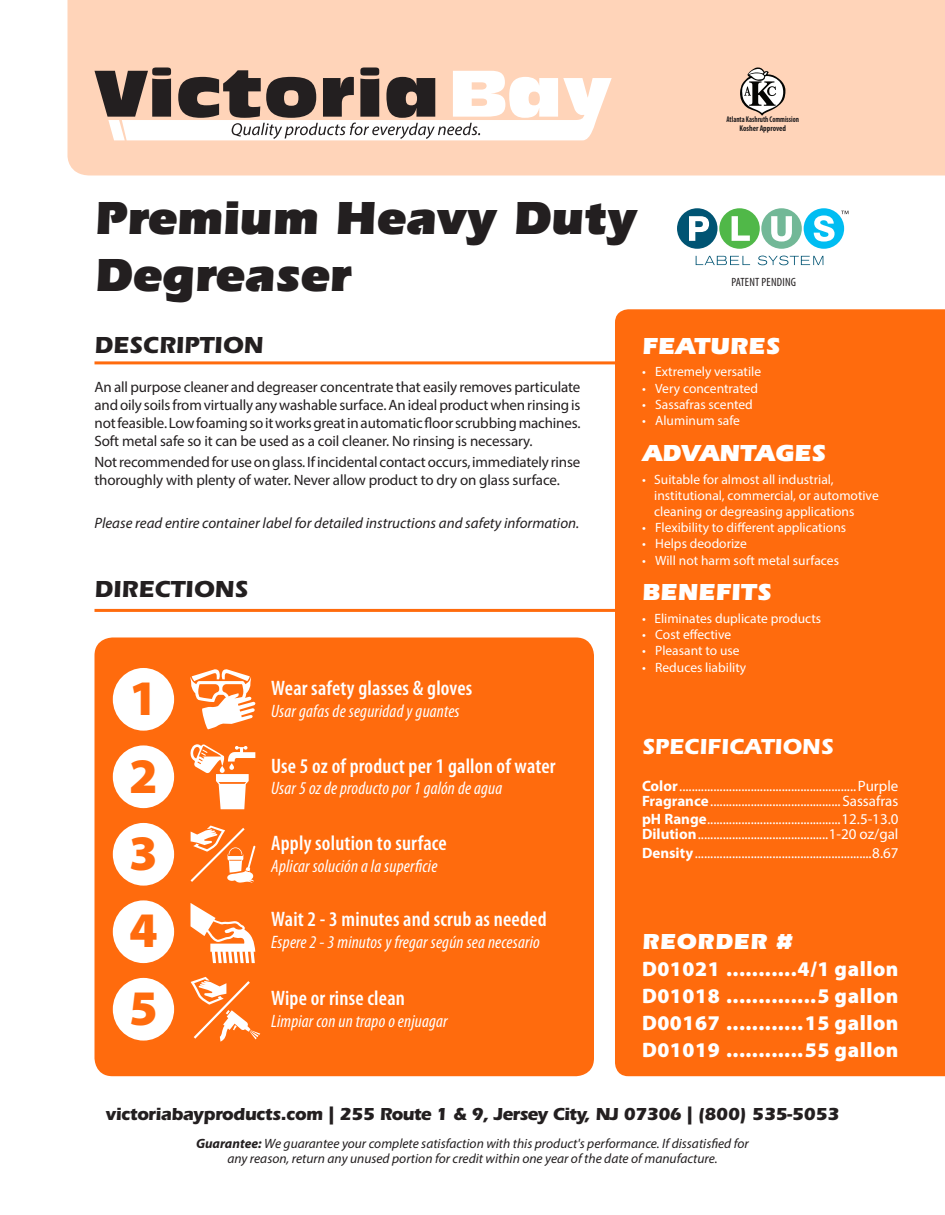
<style>
.page{position:relative;width:945px;height:1215px;background:#fff}
.page>*{position:absolute;margin:0;border:0;box-sizing:border-box;transform-origin:0 0}
.t1{font:900 49.95px/77.6px "Myriad Pro";color:#ff6b0d}
.t2{font:900 48px/57.6px "Itc Eras";letter-spacing:-.01em;color:#231f20}
.t3{font:900 24px "Itc Eras";color:#fff}
.t4{font:700 24px "Itc Eras";color:#231f20}
.t5{font:700 22.5px "Itc Eras";color:#fff}
.t6{font:900 22.5px "Itc Eras";letter-spacing:.025em;color:#fff}
.t7{font:600 condensed 21px "Myriad Pro";letter-spacing:.01em;color:#fff}
.t8{font:900 21px/27px "Myriad Pro";letter-spacing:.025em;color:#fff;text-align:justify}
.t9{font:italic condensed 18px "Myriad Pro";letter-spacing:.01em;color:#fff}
.t10{font:700 18px "Itc Eras";letter-spacing:-.025em;color:#231f20}
.t11{font:15px/18px "Myriad Pro";letter-spacing:-.01em;color:#231f20;text-align:justify}
.t12{font:15px/15px "Myriad Pro";color:#fff}
.t13{font:italic 15px "Myriad Pro";color:#231f20}
.t14{font:13.5px/16.2px "Myriad Pro";color:#fff}
.t15{font:italic 13.5px/15px "Myriad Pro";color:#231f20;text-align:center}
.t16{font:condensed 12px "Myriad Pro";letter-spacing:.02em;color:#231f20}
.t17{font:700 condensed 8.25px/9.4px "Myriad Pro";color:#231f20;text-align:center;scale:.85 1}
.s1{font-weight:700}
</style>
<div class="page">
<div style="left:68px;top:0;width:877px;height:176px;background:#ffd4b9"></div>
<div style="left:615px;top:309px;width:330px;height:767px;background:#ff6b0d"></div>
<div style="left:95px;top:638px;width:499px;height:438px;background:#ff6b0d;border-radius:18px"></div>
<svg style="left:95px;top:67px;width:517px;height:73px"></svg>
<hr style="left:94px;top:609px;width:521px;height:3px;background:#ff6b0d">
<hr style="left:94px;top:361px;width:521px;height:3px;background:#ff6b0d">
<div style="left:677px;top:208px;width:41px;height:41px;background:#005473;border-radius:50%"></div>
<div style="left:719px;top:208px;width:41px;height:41px;background:#50b848;border-radius:50%"></div>
<div style="left:761px;top:208px;width:41px;height:41px;background:#72b897;border-radius:50%"></div>
<div style="left:804px;top:208px;width:40px;height:41px;background:#00bdf2;border-radius:50%"></div>
<svg style="left:689px;top:216px;width:20px;height:25px"></svg>
<svg style="left:732px;top:216px;width:18px;height:25px"></svg>
<svg style="left:771px;top:216px;width:21px;height:26px"></svg>
<svg style="left:814px;top:215px;width:21px;height:27px"></svg>
<svg style="left:696px;top:256px;width:54px;height:9px"></svg>
<svg style="left:758px;top:256px;width:65px;height:9px"></svg>
<svg style="left:841px;top:211px;width:7px;height:3px"></svg>
<div style="left:113px;top:668px;width:61px;height:63px;background:#fff;border-radius:50%"></div>
<div style="left:113px;top:745px;width:61px;height:63px;background:#fff;border-radius:50%"></div>
<div style="left:113px;top:823px;width:61px;height:63px;background:#fff;border-radius:50%"></div>
<div style="left:113px;top:900px;width:61px;height:63px;background:#fff;border-radius:50%"></div>
<div style="left:113px;top:978px;width:61px;height:63px;background:#fff;border-radius:50%"></div>
<svg style="left:190px;top:669px;width:66px;height:61px"></svg>
<svg style="left:190px;top:826px;width:65px;height:57px"></svg>
<svg style="left:190px;top:744px;width:65px;height:65px"></svg>
<svg style="left:191px;top:903px;width:64px;height:60px"></svg>
<svg style="left:191px;top:977px;width:69px;height:65px"></svg>
<svg style="left:740px;top:68px;width:45px;height:48px"></svg>
<p class="t17" style="left:726px;top:114px;width:87px">Atlanta Kashruth Commission<br>Kosher Approved</p>
<h2 class="t2" style="left:94px;top:189px;width:544px">Premium Heavy Duty<br>Degreaser</h2>
<h3 class="t4" style="left:94px;top:331px;width:171px">DESCRIPTION</h3>
<p class="t11" style="left:94px;top:378px;width:488px">An all purpose cleaner and degreaser concentrate that easily removes particulate and oily soils from virtually any washable surface. An ideal product when rinsing is not feasible. Low foaming so it works great in automatic floor scrubbing machines.<br>Soft metal safe so it can be used as a coil cleaner. No rinsing is necessary.</p>
<p class="t11" style="left:94px;top:453px;width:487px">Not recommended for use on glass. If incidental contact occurs, immediately rinse thoroughly with plenty of water. Never allow product to dry on glass surface.</p>
<p class="t13" style="left:94px;top:513px;width:486px">Please read entire container label for detailed instructions and safety information.</p>
<p class="t16" style="left:731px;top:275px;width:66px">PATENT PENDING</p>
<h3 class="t3" style="left:642px;top:332px;width:140px">FEATURES</h3>
<p class="t14" style="left:642px;top:364px;width:121px">• Extremely versatile</p>
<p class="t14" style="left:642px;top:380px;width:118px">• Very concentrated</p>
<p class="t14" style="left:642px;top:396px;width:112px">• Sassafras scented</p>
<p class="t14" style="left:642px;top:412px;width:99px">• Aluminum safe</p>
<h3 class="t3" style="left:642px;top:439px;width:185px">ADVANTAGES</h3>
<p class="t14" style="left:654px;top:471px;width:226px;text-indent:-12px">• Suitable for almost all industrial, institutional, commercial, or automotive cleaning or degreasing applications</p>
<p class="t14" style="left:642px;top:519px;width:206px">• Flexibility to different applications</p>
<p class="t14" style="left:642px;top:536px;width:106px">• Helps deodorize</p>
<p class="t14" style="left:642px;top:552px;width:199px">• Will not harm soft metal surfaces</p>
<h3 class="t3" style="left:642px;top:579px;width:131px">BENEFITS</h3>
<p class="t14" style="left:642px;top:610px;width:181px">• Eliminates duplicate products</p>
<p class="t14" style="left:642px;top:626px;width:91px">• Cost effective</p>
<p class="t14" style="left:642px;top:643px;width:99px">• Pleasant to use</p>
<p class="t14" style="left:642px;top:659px;width:106px">• Reduces liability</p>
<h3 class="t4" style="left:94px;top:575px;width:155px">DIRECTIONS</h3>
<h1 class="t1" style="left:129px;top:660px;width:30px">1</h1>
<h3 class="t7" style="left:271px;top:677px;width:203px">Wear safety glasses &amp; gloves</h3>
<p class="t9" style="left:271px;top:700px;width:190px">Usar gafas de seguridad y guantes</p>
<h3 class="t7" style="left:271px;top:754px;width:286px">Use 5 oz of product per 1 gallon of water</h3>
<h1 class="t1" style="left:129px;top:737px;width:30px">2</h1>
<p class="t9" style="left:271px;top:778px;width:232px">Usar 5 oz de producto por 1 galón de agua</p>
<h3 class="t7" style="left:271px;top:832px;width:177px">Apply solution to surface</h3>
<h1 class="t1" style="left:129px;top:815px;width:30px">3</h1>
<p class="t9" style="left:271px;top:855px;width:168px">Aplicar solución a la superficie</p>
<h1 class="t1" style="left:129px;top:892px;width:30px">4<br>5</h1>
<h3 class="t7" style="left:271px;top:908px;width:277px">Wait 2 - 3 minutes and scrub as needed</h3>
<p class="t9" style="left:271px;top:931px;width:270px">Espere 2 - 3 minutos y fregar según sea necesario</p>
<h3 class="t7" style="left:271px;top:987px;width:135px">Wipe or rinse clean</h3>
<p class="t9" style="left:271px;top:1010px;width:178px">Limpiar con un trapo o enjuagar</p>
<h3 class="t5" style="left:642px;top:733px;width:193px">SPECIFICATIONS</h3>
<p class="t12" style="left:642px;top:778px;width:258px"><span class="s1">Color</span>.........................................................Purple<br><span class="s1">Fragrance</span>..........................................Sassafras</p>
<p class="t12" style="left:642px;top:811px;width:258px"><span class="s1">pH Range</span>...........................................12.5-13.0<br><span class="s1">Dilution</span>..........................................1-20 oz/gal</p>
<p class="t12" style="left:642px;top:845px;width:258px"><span class="s1">Density</span>.........................................................8.67</p>
<h3 class="t6" style="left:642px;top:929px;width:152px">REORDER #</h3>
<h3 class="t8" style="left:642px;top:956px;width:258px">D01021 ...........4/1 gallon D01018 ..............5 gallon D00167 ............15 gallon D01019 ............55 gallon</h3>
<p class="t10" style="left:106px;top:1104px;width:735px">victoriabayproducts.com | 255 Route 1 &amp; 9, Jersey City, NJ 07306 | (800) 535-5053</p>
<p class="t15" style="left:196px;top:1136px;width:554px"><span class="s1">Guarantee:</span> We guarantee your complete satisfaction with this product's performance. If dissatisfied for any reason, return any unused portion for credit within one year of the date of manufacture.</p>
</div>
